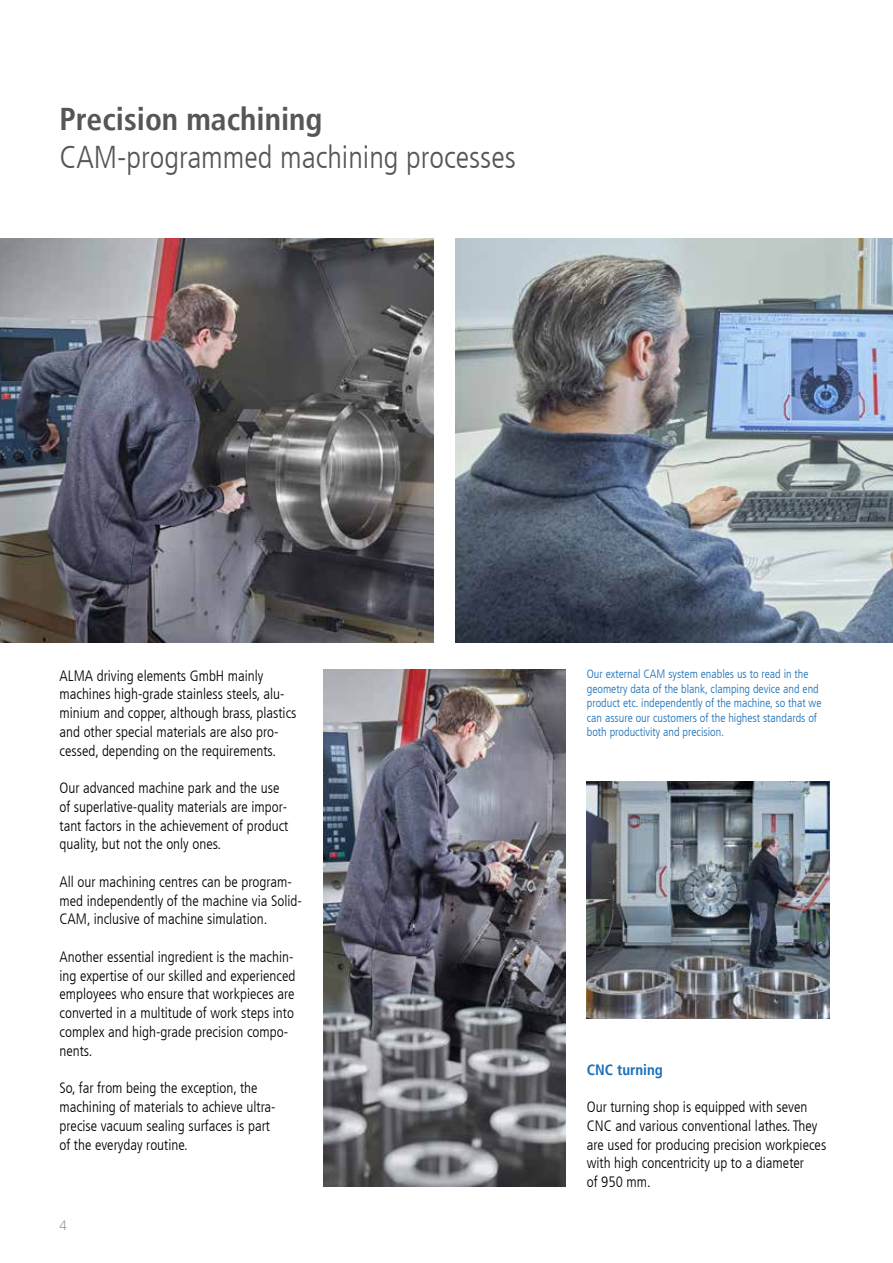
<style>
.page{position:relative;width:893px;height:1263px;background:#fff}
.page>*{position:absolute;margin:0;border:0;box-sizing:border-box;transform-origin:0 0}
.t1{font:300 condensed 31.5px "Frutiger";color:#565656}
.t2{font:700 condensed 31.5px "Frutiger";color:#565656}
.t3{font:300 condensed 15px/18.8px "Frutiger";color:#000}
.t4{font:700 condensed 15px "Frutiger";color:#1a70b8}
.t5{font:300 13.5px "Frutiger";color:#9c9d9d}
.t6{font:300 condensed 12px/14.4px "Frutiger";color:#1a70b8}
</style>
<div class="page">
<img style="left:587px;top:782px;width:242px;height:236px">
<img style="left:323px;top:669px;width:243px;height:518px">
<img style="left:0;top:238px;width:434px;height:405px">
<img style="left:455px;top:238px;width:438px;height:405px">
<h1 class="t2" style="left:60px;top:100px;width:264px">Precision machining</h1>
<h1 class="t1" style="left:60px;top:139px;width:458px">CAM-programmed machining processes</h1>
<p class="t3" style="left:60px;top:666px;width:238px">ALMA driving elements GmbH mainly machines high-grade stainless steels, alu&shy;minium and copper, although brass, plastics and other special materials are also pro&shy;cessed, depending on the requirements.</p>
<p class="t3" style="left:60px;top:779px;width:230px">Our advanced machine park and the use of superlative-quality materials are impor&shy;tant factors in the achievement of product quality, but not the only ones.</p>
<p class="t3" style="left:60px;top:873px;width:244px">All our machining centres can be program&shy;med independently of the machine via Solid-<br>CAM, inclusive of machine simulation.</p>
<p class="t3" style="left:60px;top:948px;width:237px">Another essential ingredient is the machin&shy;ing expertise of our skilled and experienced employees who ensure that workpieces are converted in a multitude of work steps into complex and high-grade precision compo&shy;nents.</p>
<p class="t3" style="left:60px;top:1079px;width:218px">So, far from being the exception, the machining of materials to achieve ultra&shy;precise vacuum sealing surfaces is part of the everyday routine.</p>
<p class="t5" style="left:60px;top:1218px;width:9px">4</p>
<p class="t6" style="left:587px;top:667px;width:236px">Our external CAM system enables us to read in the geometry data of the blank, clamping device and end product etc. independently of the machine, so that we can assure our customers of the highest standards of both productivity and precision.</p>
<p class="t4" style="left:587px;top:1060px;width:78px">CNC turning</p>
<p class="t3" style="left:587px;top:1098px;width:241px">Our turning shop is equipped with seven CNC and various conventional lathes. They are used for producing precision workpieces with high concentricity up to a diameter<br>of 950 mm.</p>
</div>
